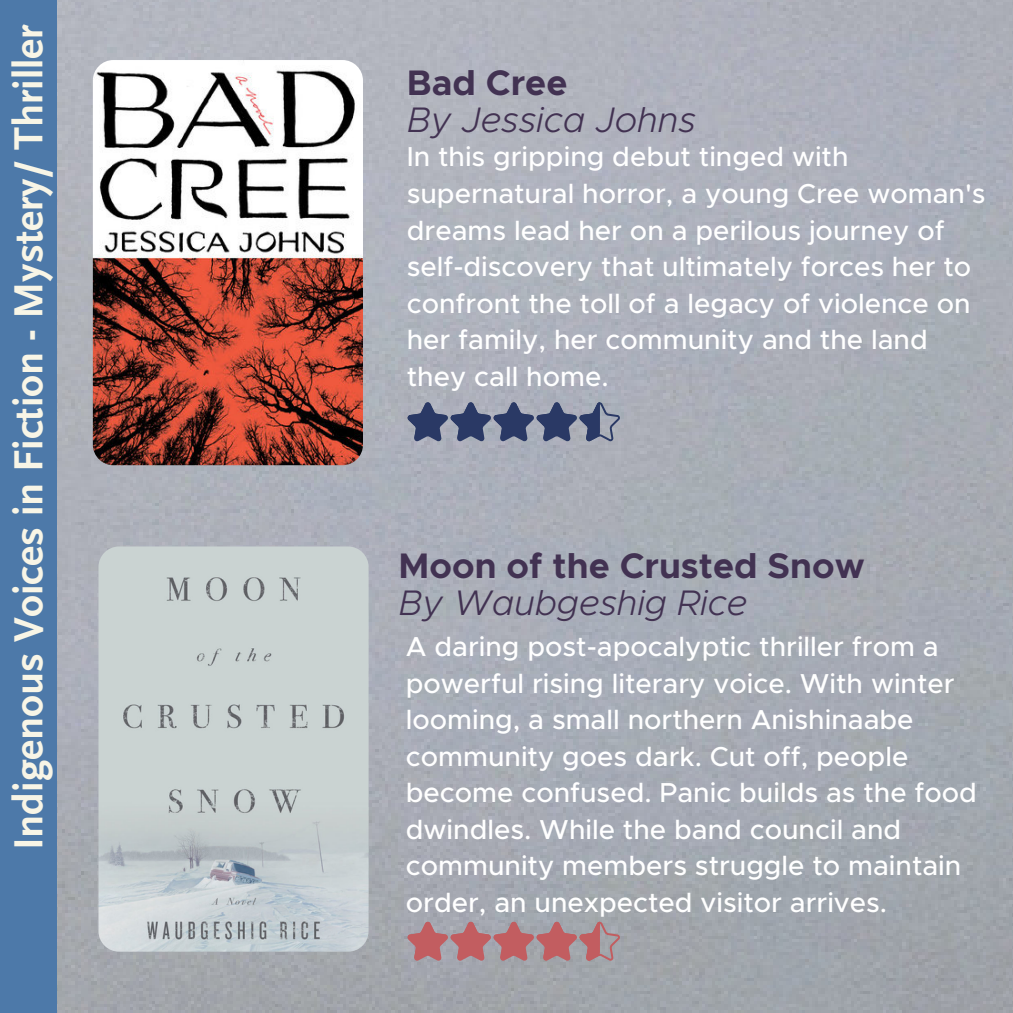
<style>
.page{position:relative;width:1013px;height:1013px;background:#fff}
.page>*{position:absolute;margin:0;border:0;box-sizing:border-box;transform-origin:0 0}
.t1{font:700 42.5px "Scala Sans";color:#f8f5e6}
.t2{font:italic 300 35.62px "Metropolis";color:#423252}
.t3{font:700 35.62px "Metropolis";color:#423252}
.t4{font:500 27.5px/36.5px "Metropolis";color:#fff}
</style>
<div class="page">
<img style="left:57px;top:0;width:955px;height:1012px">
<img style="left:93px;top:60px;width:270px;height:405px;border-radius:21px">
<img style="left:98px;top:546px;width:270px;height:405px;border-radius:21px">
<svg style="left:407px;top:921px;width:213px;height:40px"></svg>
<svg style="left:407px;top:402px;width:213px;height:40px"></svg>
<div style="left:0;top:0;width:57px;height:1012px;background:#4d79a9"></div>
<p class="t1" style="left:6px;top:850px;width:827px;rotate:-90deg">Indigenous Voices in Fiction - Mystery/ Thriller</p>
<p class="t3" style="left:407px;top:67px;width:162px">Bad Cree</p>
<p class="t2" style="left:407px;top:104px;width:291px">By Jessica Johns</p>
<p class="t4" style="left:407px;top:140px;width:580px">In this gripping debut tinged with supernatural horror, a young Cree woman's dreams lead her on a perilous journey of self-discovery that ultimately forces her to confront the toll of a legacy of violence on her family, her community and the land they call home.</p>
<p class="t3" style="left:398px;top:549px;width:467px">Moon of the Crusted Snow</p>
<p class="t2" style="left:398px;top:587px;width:350px">By Waubgeshig Rice</p>
<p class="t4" style="left:406px;top:629px;width:572px">A daring post-apocalyptic thriller from a powerful rising literary voice. With winter looming, a small northern Anishinaabe community goes dark. Cut off, people become confused. Panic builds as the food dwindles. While the band council and community members struggle to maintain order, an unexpected visitor arrives.</p>
</div>
